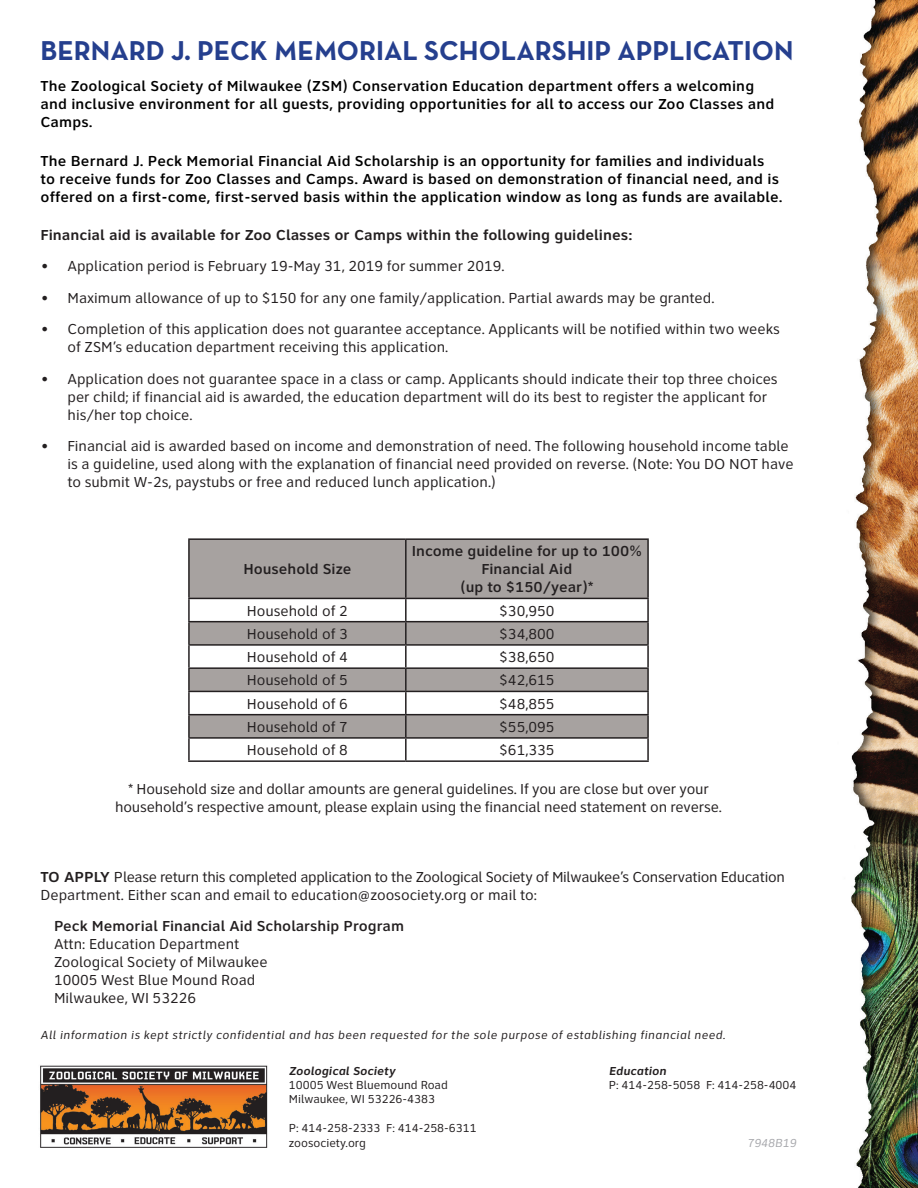
<style>
.page{position:relative;width:918px;height:1188px;background:#fff}
.page>*{position:absolute;margin:0;border:0;box-sizing:border-box;transform-origin:0 0}
.t1{font:27.75px "Neutra Text Bold Alt";color:#253f8e}
.body{font:15px/18px "Clearview ADA";color:#231f20}
.body-2{font:600 15px/18px "Clearview ADA";letter-spacing:.01em;color:#000}
.body-3{font:15px/18px "Clearview ADA";letter-spacing:-.02em;color:#231f20}
.body-4{font:600 15px/18px "Clearview ADA";color:#231f20;text-align:center}
.body-5{font:700 15px "Clearview ADA";color:#231f20}
.t2{font:12px "Clearview ADA";color:#231f20}
.body-6{font:italic 12px "Clearview ADA";letter-spacing:.04em;color:#231f20}
.t3{font:italic 700 12px "Clearview ADA";color:#231f20}
.body-7{font:italic 12px "Clearview ADA";color:#a8a9ad}
.s1{font-weight:700}
.s2{font-weight:400}
</style>
<div class="page">
<img style="left:40px;top:0;width:878px;height:1188px">
<svg style="left:190px;top:540px;width:457px;height:197px;fill:#a7a2a0"></svg>
<hr style="left:188px;top:538px;width:218px;height:2px;background:#231f20">
<hr style="left:188px;top:540px;width:2px;height:58px;background:#231f20">
<hr style="left:406px;top:538px;width:243px;height:2px;background:#231f20">
<hr style="left:405px;top:540px;width:2px;height:58px;background:#231f20">
<hr style="left:647px;top:540px;width:2px;height:58px;background:#231f20">
<hr style="left:188px;top:598px;width:218px;height:1px;background:#231f20">
<hr style="left:188px;top:599px;width:2px;height:22px;background:#231f20">
<hr style="left:406px;top:598px;width:243px;height:1px;background:#231f20">
<hr style="left:405px;top:599px;width:2px;height:22px;background:#231f20">
<hr style="left:647px;top:599px;width:2px;height:22px;background:#231f20">
<hr style="left:188px;top:621px;width:218px;height:1px;background:#231f20">
<hr style="left:188px;top:622px;width:2px;height:22px;background:#231f20">
<hr style="left:406px;top:621px;width:243px;height:1px;background:#231f20">
<hr style="left:405px;top:622px;width:2px;height:22px;background:#231f20">
<hr style="left:647px;top:622px;width:2px;height:22px;background:#231f20">
<hr style="left:188px;top:644px;width:218px;height:2px;background:#231f20">
<hr style="left:188px;top:646px;width:2px;height:21px;background:#231f20">
<hr style="left:406px;top:644px;width:243px;height:2px;background:#231f20">
<hr style="left:405px;top:646px;width:2px;height:21px;background:#231f20">
<hr style="left:647px;top:646px;width:2px;height:21px;background:#231f20">
<hr style="left:188px;top:667px;width:218px;height:2px;background:#231f20">
<hr style="left:188px;top:669px;width:2px;height:22px;background:#231f20">
<hr style="left:406px;top:667px;width:243px;height:2px;background:#231f20">
<hr style="left:405px;top:669px;width:2px;height:22px;background:#231f20">
<hr style="left:647px;top:669px;width:2px;height:22px;background:#231f20">
<hr style="left:188px;top:691px;width:218px;height:1px;background:#231f20">
<hr style="left:188px;top:692px;width:2px;height:22px;background:#231f20">
<hr style="left:406px;top:691px;width:243px;height:1px;background:#231f20">
<hr style="left:405px;top:692px;width:2px;height:22px;background:#231f20">
<hr style="left:647px;top:692px;width:2px;height:22px;background:#231f20">
<hr style="left:188px;top:714px;width:218px;height:1px;background:#231f20">
<hr style="left:188px;top:715px;width:2px;height:22px;background:#231f20">
<hr style="left:406px;top:714px;width:243px;height:1px;background:#231f20">
<hr style="left:405px;top:715px;width:2px;height:22px;background:#231f20">
<hr style="left:647px;top:715px;width:2px;height:22px;background:#231f20">
<hr style="left:188px;top:737px;width:218px;height:2px;background:#231f20">
<hr style="left:188px;top:739px;width:2px;height:21px;background:#231f20">
<hr style="left:406px;top:737px;width:243px;height:2px;background:#231f20">
<hr style="left:405px;top:739px;width:2px;height:21px;background:#231f20">
<hr style="left:647px;top:739px;width:2px;height:21px;background:#231f20">
<hr style="left:188px;top:760px;width:218px;height:2px;background:#231f20">
<hr style="left:406px;top:760px;width:243px;height:2px;background:#231f20">
<p class="t1" style="left:40px;top:33px;width:755px">BERNARD J. PECK MEMORIAL SCHOLARSHIP APPLICATION</p>
<p class="body-2" style="left:40px;top:77px;width:735px">The Zoological Society of Milwaukee (ZSM) Conservation Education department offers a welcoming and inclusive environment for all guests, providing opportunities for all to access our Zoo Classes and<br>Camps.</p>
<p class="body-2" style="left:40px;top:151px;width:744px">The Bernard J. Peck Memorial Financial Aid Scholarship is an opportunity for families and individuals to receive funds for Zoo Classes and Camps. Award is based on demonstration of financial need, and is offered on a first-come, first-served basis within the application window as long as funds are available.</p>
<p class="body-5" style="left:40px;top:225px;width:593px">Financial aid is available for Zoo Classes or Camps within the following guidelines:</p>
<p class="body" style="left:40px;top:257px;width:466px">• Application period is February 19-May 31, 2019 for summer 2019.</p>
<p class="body" style="left:40px;top:289px;width:676px">• Maximum allowance of up to $150 for any one family/application. Partial awards may be granted.</p>
<p class="body" style="left:68px;top:320px;width:714px;text-indent:-27px">• Completion of this application does not guarantee acceptance. Applicants will be notified within two weeks of ZSM’s education department receiving this application.</p>
<p class="body" style="left:68px;top:370px;width:712px;text-indent:-27px">• Application does not guarantee space in a class or camp. Applicants should indicate their top three choices per child; if financial aid is awarded, the education department will do its best to register the applicant for his/her top choice.</p>
<p class="body" style="left:68px;top:437px;width:728px;text-indent:-27px">• Financial aid is awarded based on income and demonstration of need. The following household income table is a guideline, used along with the explanation of financial need provided on reverse. (Note: You DO NOT have to submit W-2s, paystubs or free and reduced lunch application.)</p>
<p class="body-4" style="left:243px;top:560px;width:109px">Household Size</p>
<p class="body-4" style="left:412px;top:542px;width:232px">Income guideline for up to 100%<br>Financial Aid</p>
<p class="body-4" style="left:460px;top:578px;width:135px">(up to $150/year)*</p>
<p class="body" style="left:247px;top:601px;width:103px">Household of 2</p>
<p class="body" style="left:499px;top:601px;width:57px">$30,950</p>
<p class="body" style="left:247px;top:625px;width:103px">Household of 3</p>
<p class="body" style="left:499px;top:625px;width:57px">$34,800</p>
<p class="body" style="left:247px;top:648px;width:103px">Household of 4</p>
<p class="body" style="left:499px;top:648px;width:57px">$38,650</p>
<p class="body" style="left:247px;top:671px;width:103px">Household of 5</p>
<p class="body" style="left:499px;top:671px;width:57px">$42,615</p>
<p class="body" style="left:247px;top:694px;width:103px">Household of 6</p>
<p class="body" style="left:499px;top:694px;width:57px">$48,855</p>
<p class="body" style="left:247px;top:718px;width:103px">Household of 7</p>
<p class="body" style="left:499px;top:718px;width:57px">$55,095</p>
<p class="body" style="left:247px;top:741px;width:103px">Household of 8</p>
<p class="body" style="left:499px;top:741px;width:57px">$61,335</p>
<p class="body" style="left:128px;top:780px;width:582px">* Household size and dollar amounts are general guidelines. If you are close but over your</p>
<p class="body" style="left:115px;top:798px;width:608px">household’s respective amount, please explain using the financial need statement on reverse.</p>
<p class="body-3" style="left:41px;top:868px;width:746px"><span class="s1">TO APPLY</span> Please return this completed application to the Zoological Society of Milwaukee’s Conservation Education<br>Department. Either scan and email to education@zoosociety.org or mail to:</p>
<p class="body-4" style="left:54px;top:917px;width:352px;text-align:left">Peck Memorial Financial Aid Scholarship Program<br><span class="s2">Attn: Education Department</span></p>
<p class="body" style="left:54px;top:953px;width:215px">Zoological Society of Milwaukee</p>
<p class="body" style="left:54px;top:971px;width:203px">10005 West Blue Mound Road</p>
<p class="body" style="left:54px;top:989px;width:144px">Milwaukee, WI 53226</p>
<p class="body-6" style="left:41px;top:1028px;width:686px">All information is kept strictly confidential and has been requested for the sole purpose of establishing financial need.</p>
<p class="t3" style="left:289px;top:1062px;width:108px">Zoological Society</p>
<p class="t2" style="left:289px;top:1078px;width:161px">10005 West Bluemound Road</p>
<p class="t2" style="left:289px;top:1092px;width:148px">Milwaukee, WI 53226-4383</p>
<p class="t2" style="left:289px;top:1121px;width:189px">P: 414-258-2333 F: 414-258-6311</p>
<p class="t2" style="left:289px;top:1135px;width:79px">zoosociety.org</p>
<p class="t3" style="left:609px;top:1062px;width:59px">Education</p>
<p class="t2" style="left:609px;top:1078px;width:189px">P: 414-258-5058 F: 414-258-4004</p>
<p class="body-7" style="left:747px;top:1135px;width:51px">7948B19</p>
</div>
